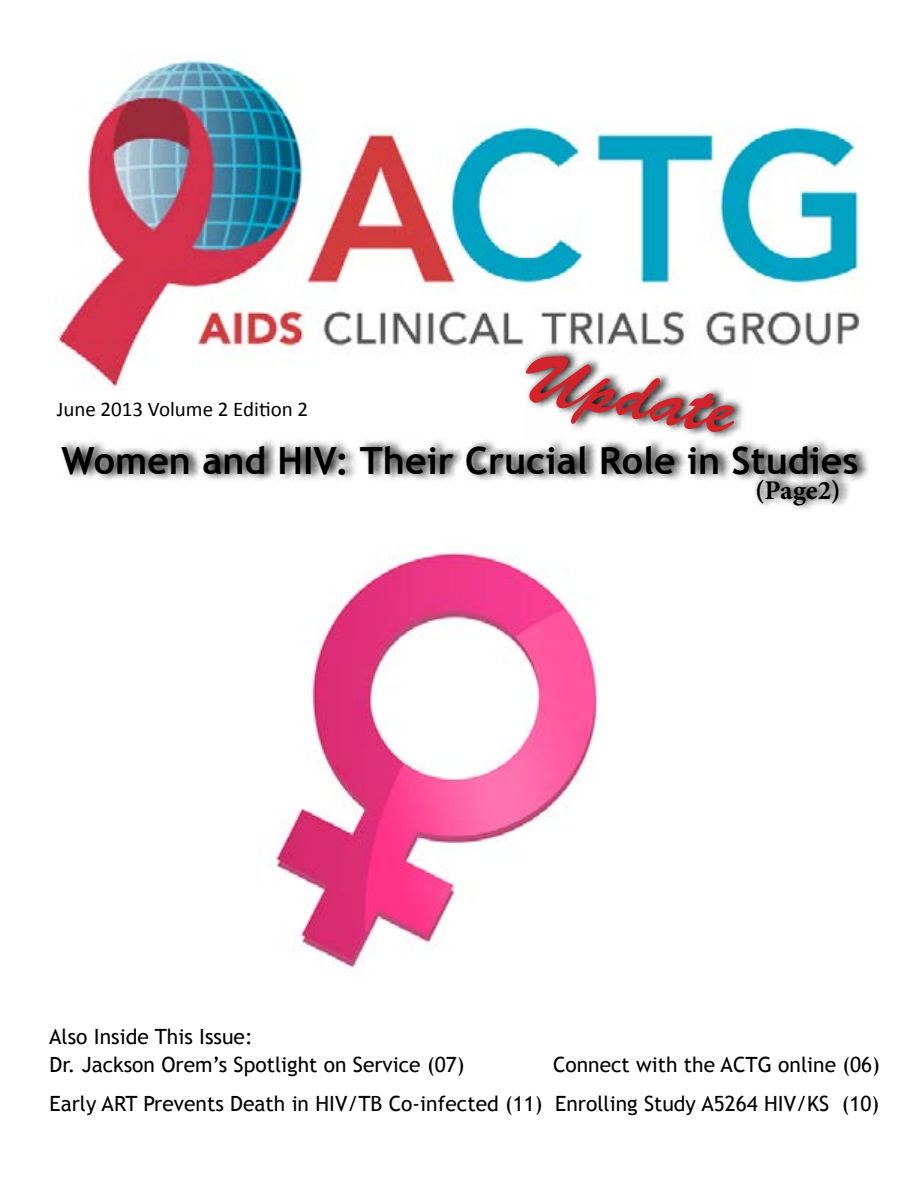
<style>
.page{position:relative;width:918px;height:1188px;background:#fff}
.page>*{position:absolute;margin:0;border:0;box-sizing:border-box;transform-origin:0 0}
.t1{font:72px "Brush Script Std";color:#d2232a}
.t2{font:700 37.5px "Trebuchet MS";color:#000}
.t3{font:700 27px "Minion Pro";color:#000}
.t4{font:21px "Trebuchet MS";color:#000}
.t5{font:21px "Calibri";color:#000}
</style>
<div class="page">
<img style="left:58px;top:60px;width:804px;height:330px">
<svg style="left:522px;top:347px;width:224px;height:91px"></svg>
<svg style="left:61px;top:438px;width:808px;height:43px"></svg>
<svg style="left:753px;top:471px;width:98px;height:38px"></svg>
<img style="left:257px;top:547px;width:341px;height:429px">
<h1 class="t1" style="left:528px;top:337px;width:217px;rotate:9deg">Update</h1>
<h2 class="t2" style="left:62px;top:437px;width:799px">Women and HIV: Their Crucial Role in Studies</h2>
<p class="t5" style="left:57px;top:396px;width:253px">June 2013 Volume 2 Edition 2</p>
<p class="t4" style="left:49px;top:1024px;width:205px">Also Inside This Issue:</p>
<p class="t3" style="left:755px;top:471px;width:87px">(Page2)</p>
<p class="t4" style="left:49px;top:1052px;width:417px">Dr. Jackson Orem’s Spotlight on Service (07)</p>
<p class="t4" style="left:553px;top:1052px;width:328px">Connect with the ACTG online (06)</p>
<p class="t4" style="left:49px;top:1091px;width:831px">Early ART Prevents Death in HIV/TB Co-infected (11) Enrolling Study A5264 HIV/KS (10)</p>
</div>
